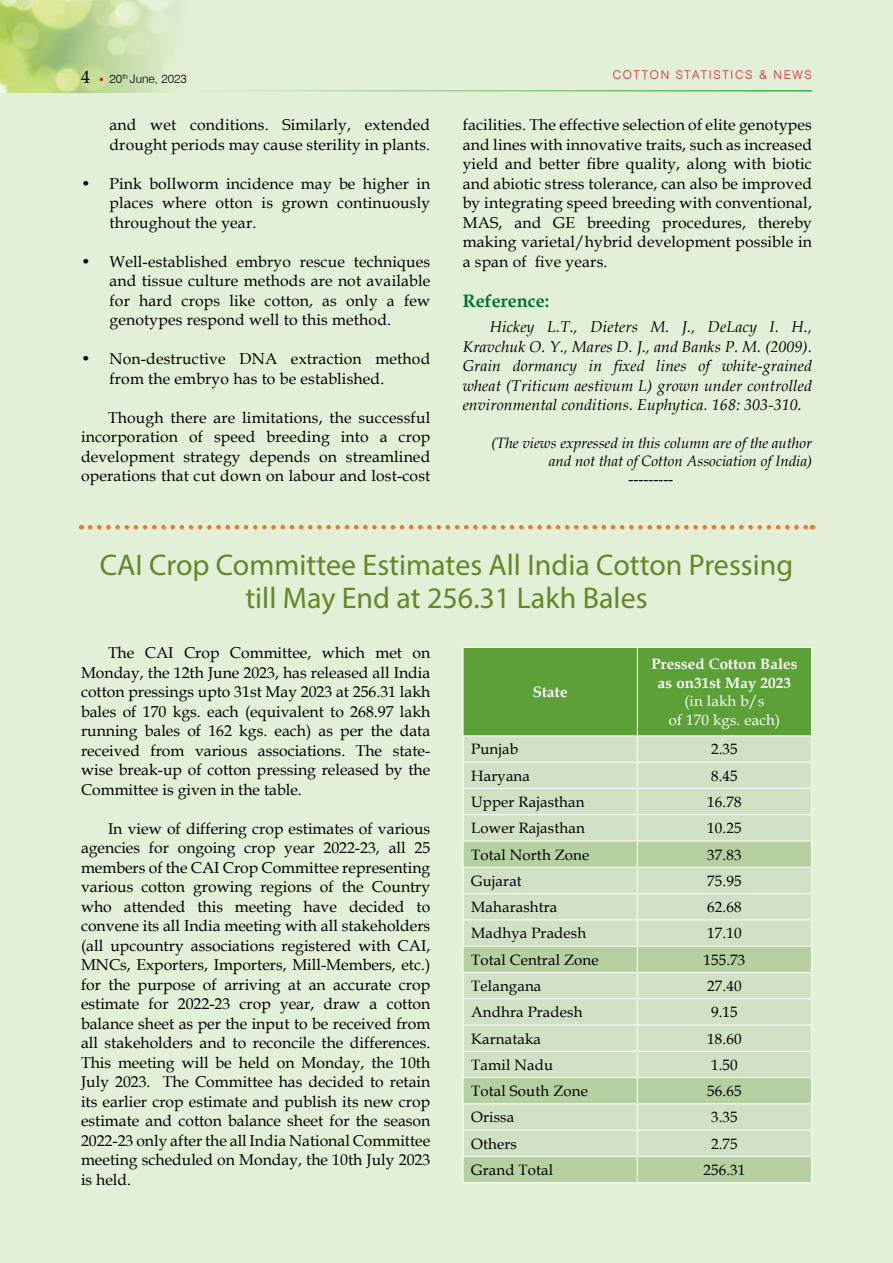
<style>
.page{position:relative;width:893px;height:1263px;background:#e3f0d8}
.page>*{position:absolute;margin:0;border:0;box-sizing:border-box;transform-origin:0 0}
.t1{font:30px/33px "Myriad Pro";color:#618926;text-align:center}
.t2{font:700 18px "Book Antiqua";color:#00722e}
.t3{font:18px "Book Antiqua";color:#000}
.t4{font:15.75px/19.5px "Book Antiqua";letter-spacing:.01em;color:#000;text-align:justify}
.t5{font:italic 15.75px/19.5px "Book Antiqua";letter-spacing:.01em;color:#000;text-align:justify}
.t6{font:15px "Book Antiqua";letter-spacing:.01em;color:#000}
.t7{font:italic 15px/18px "Book Antiqua";color:#000;text-align:right}
.t8{font:700 15px/18.8px "Book Antiqua";letter-spacing:.01em;color:#fff;text-align:center}
.t9{font:15px/18.8px "Book Antiqua";letter-spacing:.01em;color:#fff;text-align:center}
.t10{font:300 12px "Swiss 721 BT";letter-spacing:.14em;color:#d2232a}
.t11{font:300 12px "Swiss 721 BT";color:#000}
</style>
<div class="page">
<img style="left:0;top:0;width:175px;height:93px">
<hr style="left:186px;top:90px;width:626px;height:2px;background:#41ad49">
<svg style="left:463px;top:647px;width:349px;height:535px;background:#bad4a9"></svg>
<hr style="left:463px;top:1182px;width:174px;height:1px;background:#fff">
<hr style="left:637px;top:1182px;width:175px;height:1px;background:#fff">
<svg style="left:90px;top:525px;width:723px;height:4px"></svg>
<p class="t3" style="left:81px;top:64px;width:10px">4</p>
<p class="t10" style="left:613px;top:67px;width:132px">COTTON STATISTICS</p>
<p class="t10" style="left:759px;top:67px;width:53px">&amp; N EWS</p>
<p class="t11" style="left:110px;top:71px;width:79px">20<sup>TH</sup> JUNE, 2023</p>
<p class="t4" style="left:110px;top:115px;width:322px">and wet conditions. Similarly, extended drought periods may cause sterility in plants.</p>
<p class="t4" style="left:110px;top:173px;width:322px;text-indent:-29px">• Pink bollworm incidence may be higher in places where otton is grown continuously throughout the year.</p>
<p class="t4" style="left:110px;top:251px;width:322px;text-indent:-29px">• Well-established embryo rescue techniques and tissue culture methods are not available for hard crops like cotton, as only a few genotypes respond well to this method.</p>
<p class="t4" style="left:110px;top:349px;width:322px;text-indent:-29px">• Non-destructive DNA extraction method from the embryo has to be established.</p>
<p class="t4" style="left:81px;top:407px;width:351px;text-indent:27px">Though there are limitations, the successful incorporation of speed breeding into a crop development strategy depends on streamlined operations that cut down on labour and lost-cost</p>
<p class="t4" style="left:463px;top:115px;width:351px">facilities. The effective selection of elite genotypes and lines with innovative traits, such as increased yield and better fibre quality, along with biotic and abiotic stress tolerance, can also be improved by integrating speed breeding with conventional, MAS, and GE breeding procedures, thereby making varietal/hybrid development possible in a span of five years.</p>
<p class="t2" style="left:463px;top:289px;width:88px">Reference:</p>
<p class="t5" style="left:463px;top:317px;width:351px;text-indent:27px">Hickey L.T., Dieters M. J., DeLacy I. H., Kravchuk O. Y., Mares D. J., and Banks P. M. (2009).<br>Grain dormancy in fixed lines of white-grained wheat (Triticum aestivum L) grown under controlled environmental conditions. Euphytica. 168: 303-310.</p>
<p class="t7" style="left:491px;top:433px;width:322px">(The views expressed in this column are of the author and not that of Cotton Association of India)</p>
<p class="t6" style="left:628px;top:468px;width:46px">---------</p>
<h1 class="t1" style="left:100px;top:547px;width:695px">CAI Crop Committee Estimates All India Cotton Pressing till May End at 256.31 Lakh Bales</h1>
<p class="t4" style="left:81px;top:643px;width:351px;text-indent:27px">The CAI Crop Committee, which met on Monday, the 12th June 2023, has released all India cotton pressings upto 31st May 2023 at 256.31 lakh bales of 170 kgs. each (equivalent to 268.97 lakh running bales of 162 kgs. each) as per the data received from various associations. The state&shy;wise break-up of cotton pressing released by the Committee is given in the table.</p>
<p class="t4" style="left:81px;top:818px;width:351px;text-indent:27px">In view of differing crop estimates of various agencies for ongoing crop year 2022-23, all 25 members of the CAI Crop Committee representing various cotton growing regions of the Country who attended this meeting have decided to convene its all India meeting with all stakeholders (all upcountry associations registered with CAI, MNCs, Exporters, Importers, Mill-Members, etc.) for the purpose of arriving at an accurate crop estimate for 2022-23 crop year, draw a cotton balance sheet as per the input to be received from all stakeholders and to reconcile the differences.<br>This meeting will be held on Monday, the 10th July 2023. The Committee has decided to retain its earlier crop estimate and publish its new crop estimate and cotton balance sheet for the season 2022-23 only after the all India National Committee meeting scheduled on Monday, the 10th July 2023 is held.</p>
<p class="t8" style="left:651px;top:654px;width:148px">Pressed Cotton Bales as on31st May 2023</p>
<p class="t9" style="left:669px;top:692px;width:113px">(in lakh b/s<br>of 170 kgs. each)</p>
<p class="t8" style="left:533px;top:682px;width:36px">State</p>
<p class="t6" style="left:471px;top:739px;width:48px">Punjab</p>
<p class="t6" style="left:711px;top:739px;width:28px">2.35</p>
<p class="t6" style="left:471px;top:765px;width:60px">Haryana</p>
<p class="t6" style="left:711px;top:765px;width:28px">8.45</p>
<p class="t6" style="left:471px;top:791px;width:115px">Upper Rajasthan</p>
<p class="t6" style="left:707px;top:791px;width:36px">16.78</p>
<p class="t6" style="left:471px;top:818px;width:115px">Lower Rajasthan</p>
<p class="t6" style="left:707px;top:818px;width:36px">10.25</p>
<p class="t6" style="left:471px;top:844px;width:120px">Total North Zone</p>
<p class="t6" style="left:707px;top:844px;width:36px">37.83</p>
<p class="t6" style="left:471px;top:870px;width:52px">Gujarat</p>
<p class="t6" style="left:707px;top:870px;width:36px">75.95</p>
<p class="t6" style="left:471px;top:897px;width:88px">Maharashtra</p>
<p class="t6" style="left:707px;top:897px;width:36px">62.68</p>
<p class="t6" style="left:471px;top:923px;width:117px">Madhya Pradesh</p>
<p class="t6" style="left:707px;top:923px;width:36px">17.10</p>
<p class="t6" style="left:471px;top:949px;width:129px">Total Central Zone</p>
<p class="t6" style="left:703px;top:949px;width:43px">155.73</p>
<p class="t6" style="left:471px;top:975px;width:72px">Telangana</p>
<p class="t6" style="left:707px;top:975px;width:36px">27.40</p>
<p class="t6" style="left:471px;top:1002px;width:113px">Andhra Pradesh</p>
<p class="t6" style="left:711px;top:1002px;width:28px">9.15</p>
<p class="t6" style="left:471px;top:1028px;width:71px">Karnataka</p>
<p class="t6" style="left:707px;top:1028px;width:36px">18.60</p>
<p class="t6" style="left:471px;top:1054px;width:83px">Tamil Nadu</p>
<p class="t6" style="left:711px;top:1054px;width:28px">1.50</p>
<p class="t6" style="left:471px;top:1080px;width:118px">Total South Zone</p>
<p class="t6" style="left:707px;top:1080px;width:36px">56.65</p>
<p class="t6" style="left:471px;top:1107px;width:45px">Orissa</p>
<p class="t6" style="left:711px;top:1107px;width:28px">3.35</p>
<p class="t6" style="left:471px;top:1133px;width:47px">Others</p>
<p class="t6" style="left:711px;top:1133px;width:28px">2.75</p>
<p class="t6" style="left:471px;top:1159px;width:84px">Grand Total</p>
<p class="t6" style="left:703px;top:1159px;width:43px">256.31</p>
</div>
